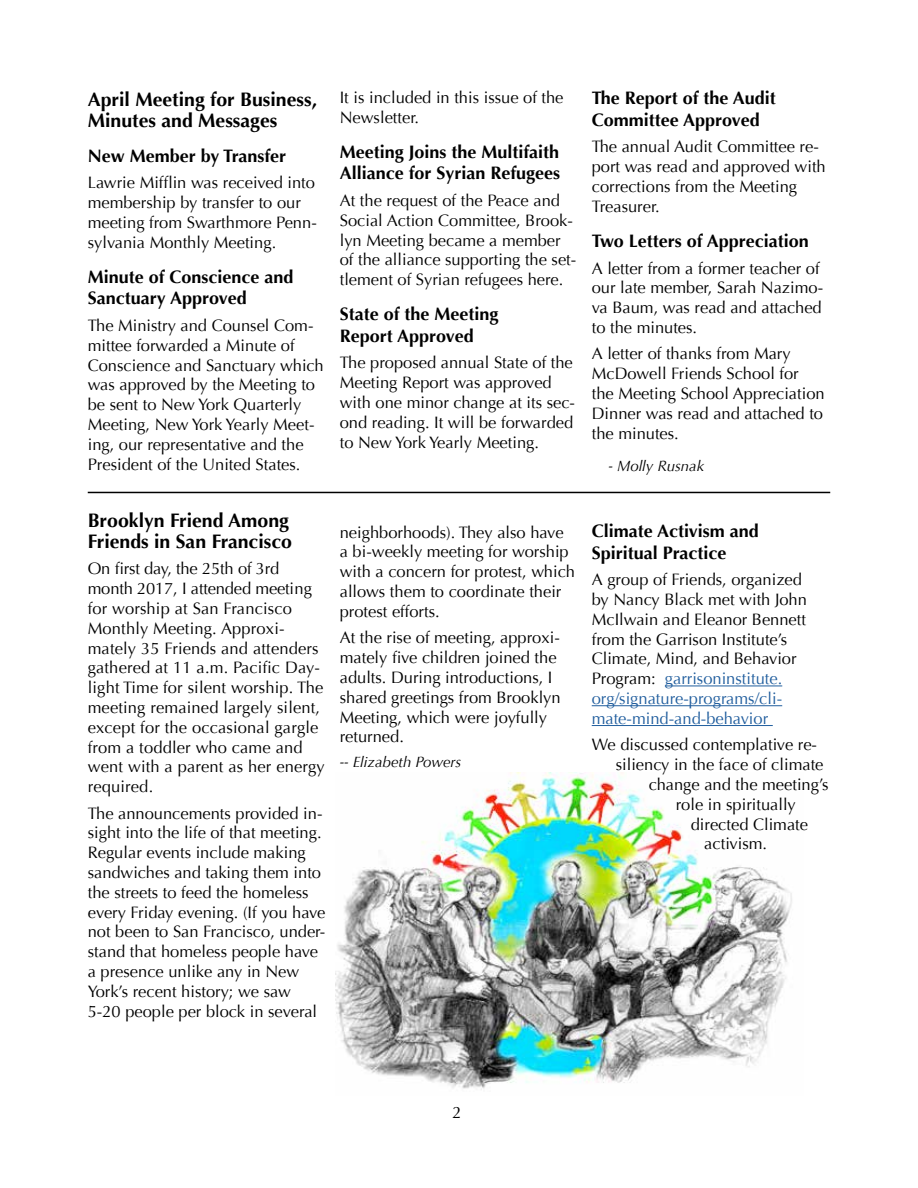
<style>
.page{position:relative;width:918px;height:1188px;background:#fff}
.page>*{position:absolute;margin:0;border:0;box-sizing:border-box;transform-origin:0 0}
.t1{font:700 19.5px/21px "Optima";color:#000}
.t2{font:700 18px/21.6px "Optima";color:#000}
.t3{font:16.5px/19.8px "Optima";color:#000}
.t4{font:italic 15px "Optima";color:#000}
.s1{color:#215e9e}
</style>
<div class="page">
<hr style="left:88px;top:492px;width:742px;height:1px;background:#000">
<img style="left:335px;top:772px;width:457px;height:318px">
<hr style="left:665px;top:686px;width:117px;height:1px;background:#215e9e">
<hr style="left:592px;top:705px;width:190px;height:1px;background:#215e9e">
<hr style="left:592px;top:725px;width:181px;height:1px;background:#215e9e">
<p class="t1" style="left:88px;top:89px;width:231px">April Meeting for Business,<br>Minutes and Messages</p>
<p class="t2" style="left:88px;top:145px;width:200px">New Member by Transfer</p>
<p class="t3" style="left:88px;top:173px;width:231px">Lawrie Mifflin was received into membership by transfer to our meeting from Swarthmore Penn&shy;sylvania Monthly Meeting.</p>
<p class="t2" style="left:88px;top:266px;width:207px">Minute of Conscience and<br>Sanctuary Approved</p>
<p class="t3" style="left:88px;top:316px;width:237px">The Ministry and Counsel Com&shy;mittee forwarded a Minute of<br>Conscience and Sanctuary which was approved by the Meeting to be sent to New York Quarterly<br>Meeting, New York Yearly Meet&shy;ing, our representative and the<br>President of the United States.</p>
<p class="t3" style="left:340px;top:88px;width:225px">It is included in this issue of the<br>Newsletter.</p>
<p class="t2" style="left:340px;top:141px;width:222px">Meeting Joins the Multifaith<br>Alliance for Syrian Refugees</p>
<p class="t3" style="left:340px;top:191px;width:238px">At the request of the Peace and<br>Social Action Committee, Brook&shy;lyn Meeting became a member of the alliance supporting the set&shy;tlement of Syrian refugees here.</p>
<p class="t2" style="left:340px;top:304px;width:160px">State of the Meeting<br>Report Approved</p>
<p class="t3" style="left:340px;top:353px;width:237px">The proposed annual State of the<br>Meeting Report was approved with one minor change at its sec&shy;ond reading. It will be forwarded to New York Yearly Meeting.</p>
<p class="t1" style="left:88px;top:510px;width:206px">Brooklyn Friend Among<br>Friends in San Francisco</p>
<p class="t3" style="left:88px;top:559px;width:239px">On first day, the 25th of 3rd month 2017, I attended meeting for worship at San Francisco<br>Monthly Meeting. Approxi&shy;mately 35 Friends and attenders gathered at 11 a.m. Pacific Day&shy;light Time for silent worship. The meeting remained largely silent, except for the occasional gargle from a toddler who came and went with a parent as her energy required.</p>
<p class="t3" style="left:88px;top:803px;width:239px">The announcements provided in&shy;sight into the life of that meeting.<br>Regular events include making sandwiches and taking them into the streets to feed the homeless every Friday evening. (If you have not been to San Francisco, under&shy;stand that homeless people have a presence unlike any in New<br>York’s recent history; we saw<br>5-20 people per block in several</p>
<p class="t3" style="left:340px;top:522px;width:237px">neighborhoods). They also have a bi-weekly meeting for worship with a concern for protest, which allows them to coordinate their protest efforts.</p>
<p class="t3" style="left:340px;top:628px;width:222px">At the rise of meeting, approxi&shy;mately five children joined the adults. During introductions, I shared greetings from Brooklyn<br>Meeting, which were joyfully returned.</p>
<p class="t4" style="left:340px;top:753px;width:123px">-- Elizabeth Powers</p>
<p class="t2" style="left:592px;top:88px;width:185px">The Report of the Audit<br>Committee Approved</p>
<p class="t3" style="left:592px;top:137px;width:236px">The annual Audit Committee re&shy;port was read and approved with corrections from the Meeting<br>Treasurer.</p>
<p class="t2" style="left:592px;top:230px;width:219px">Two Letters of Appreciation</p>
<p class="t3" style="left:592px;top:258px;width:233px">A letter from a former teacher of our late member, Sarah Nazimo&shy;va Baum, was read and attached to the minutes.</p>
<p class="t3" style="left:592px;top:344px;width:234px">A letter of thanks from Mary<br>McDowell Friends School for the Meeting School Appreciation<br>Dinner was read and attached to the minutes.</p>
<p class="t4" style="left:608px;top:457px;width:97px">- Molly Rusnak</p>
<p class="t2" style="left:592px;top:520px;width:169px">Climate Activism and<br>Spiritual Practice</p>
<p class="t3" style="left:592px;top:570px;width:217px">A group of Friends, organized by Nancy Black met with John<br>McIlwain and Eleanor Bennett from the Garrison Institute’s<br>Climate, Mind, and Behavior<br>Program: <span class="s1">garrisoninstitute. org/signature-programs/cli&shy;mate-mind-and-behavior</span></p>
<p class="t3" style="left:592px;top:735px;width:227px">We discussed contemplative re-</p>
<p class="t3" style="left:616px;top:755px;width:209px">siliency in the face of climate</p>
<p class="t3" style="left:649px;top:775px;width:181px">change and the meeting’s</p>
<p class="t3" style="left:676px;top:795px;width:122px">role in spiritually</p>
<p class="t3" style="left:691px;top:814px;width:119px">directed Climate</p>
<p class="t3" style="left:704px;top:834px;width:64px">activism.</p>
<p class="t3" style="left:453px;top:1103px;width:11px">2</p>
</div>
